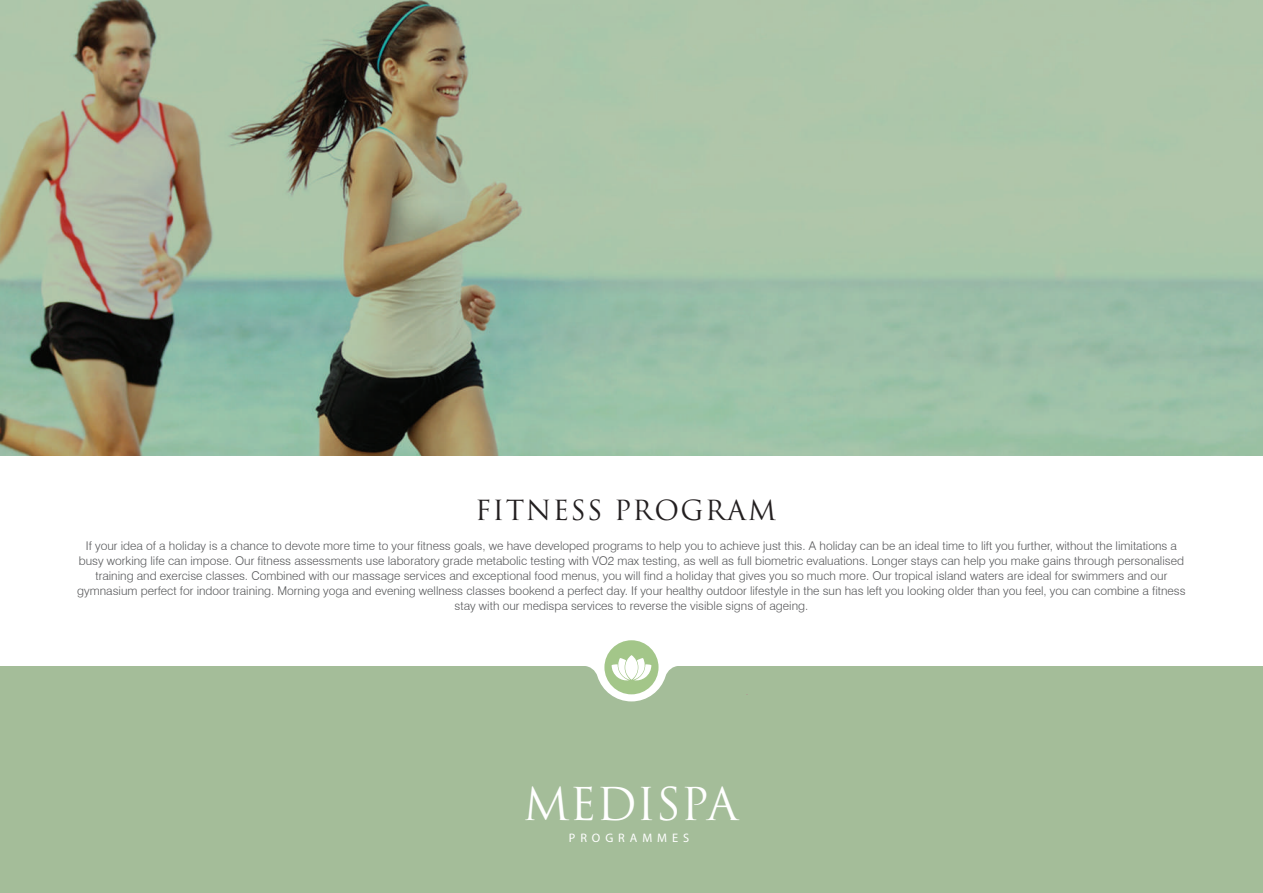
<style>
.page{position:relative;width:1263px;height:893px;background:#fff}
.page>*{position:absolute;margin:0;border:0;box-sizing:border-box;transform-origin:0 0}
.t1{font:44.1px "Trajan Pro";color:#fff}
.t2{font:27px "Trajan Pro";letter-spacing:.05em;color:#231f20}
.t3{font:12.3px "Myriad Pro";letter-spacing:.4em;color:#fff}
.t4{font:300 12px/15px "Swiss 721 BT";color:#57585a;text-align:center}
</style>
<div class="page">
<img style="left:0;top:0;width:1263px;height:456px">
<div style="left:0;top:619px;width:1263px;height:274px;background:#a4bd99"></div>
<div style="left:0;top:457px;width:1263px;height:209px;background:#fff"></div>
<svg style="left:586px;top:640px;width:162px;height:61px;fill:#fdfdfd"></svg>
<div style="left:604px;top:640px;width:54px;height:54px;background:#a3c689;border-radius:50%"></div>
<svg style="left:612px;top:658px;width:39px;height:23px"></svg>
<svg style="left:625px;top:655px;width:13px;height:25px"></svg>
<h2 class="t2" style="left:475px;top:493px;width:303px">FITNESS PROGRAM</h2>
<p class="t4" style="left:77px;top:538px;width:1110px">If your idea of a holiday is a chance to devote more time to your fitness goals, we have developed programs to help you to achieve just this. A holiday can be an ideal time to lift you further, without the limitations a busy working life can impose. Our fitness assessments use laboratory grade metabolic testing with VO2 max testing, as well as full biometric evaluations. Longer stays can help you make gains through personalised training and exercise classes. Combined with our massage services and exceptional food menus, you will find a holiday that gives you so much more. Our tropical island waters are ideal for swimmers and our gymnasium perfect for indoor training. Morning yoga and evening wellness classes bookend a perfect day. If your healthy outdoor lifestyle in the sun has left you looking older than you feel, you can combine a fitness stay with our medispa services to reverse the visible signs of ageing.</p>
<h1 class="t1" style="left:523px;top:776px;width:216px">MEDISPA</h1>
<p class="t3" style="left:569px;top:831px;width:122px">PROGRAMMES</p>
</div>
